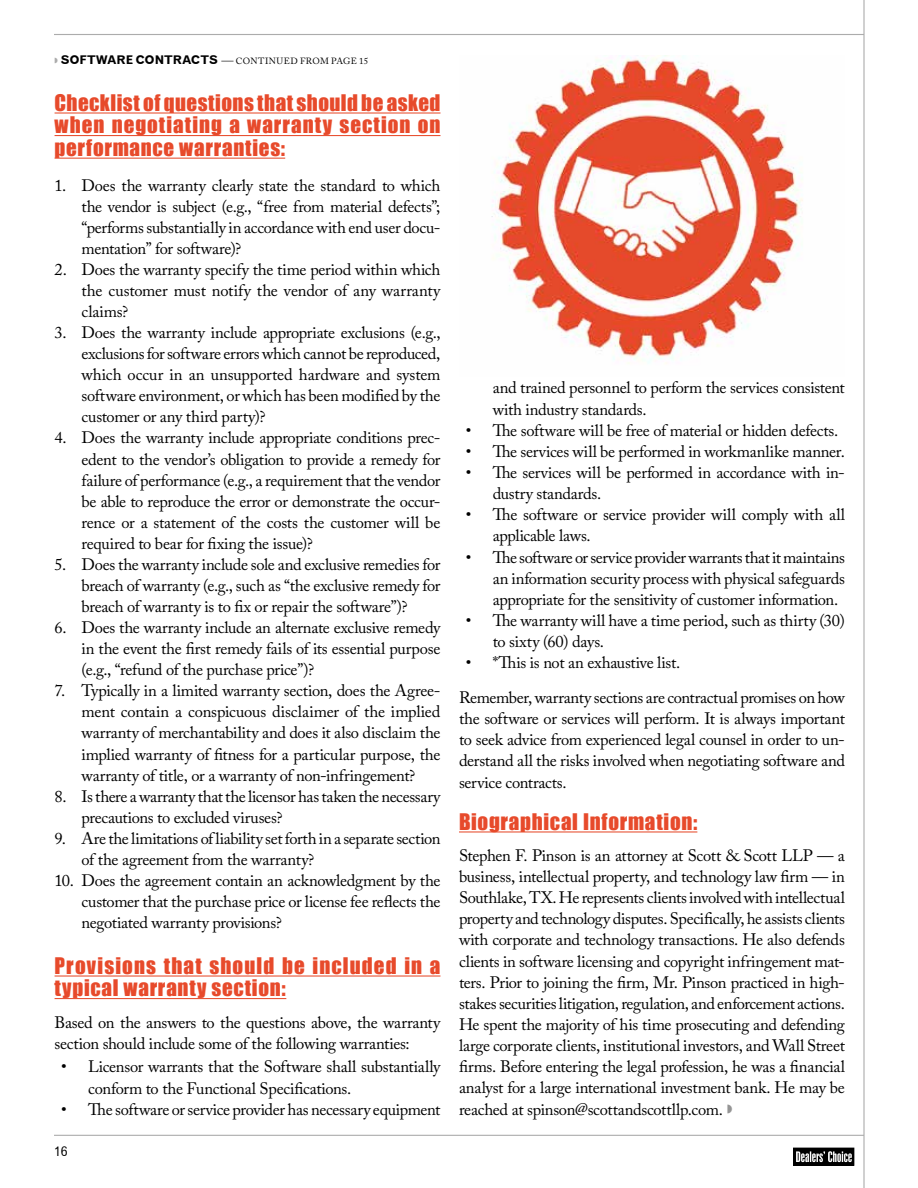
<style>
.page{position:relative;width:918px;height:1188px;background:#fff}
.page>*{position:absolute;margin:0;border:0;box-sizing:border-box;transform-origin:0 0}
.t1{font:21px/22.5px "Impact";letter-spacing:.04em;color:#e74a2b;text-align:justify}
.t2{font:16.5px/21px "Adobe Caslon Pro";letter-spacing:-.02em;color:#000;text-align:justify}
.t3{font:13.5px "Gothic 720 BT Roman B";color:#000}
.t4{font:9px "Adobe Caslon Pro";letter-spacing:.03em;color:#000}
.s1{font-family:"Gothic 720 BT Bold B";font-size:12px}
.s2{font-family:"Calisto";font-style:italic;font-size:12px}
</style>
<div class="page">
<div style="left:794px;top:1148px;width:60px;height:17px;background:#000"></div>
<div style="left:793px;top:1148px;width:61px;height:18px;border:1px solid #000"></div>
<svg style="left:796px;top:1151px;width:56px;height:11px"></svg>
<hr style="left:54px;top:1135px;width:810px;height:1px;background:#acacac">
<hr style="left:863px;top:0;width:2px;height:1188px;background:#acacac">
<hr style="left:54px;top:34px;width:810px;height:1px;background:#acacac">
<img style="left:491px;top:55px;width:312px;height:309px">
<hr style="left:55px;top:112px;width:385px;height:2px;background:#e74a2b">
<hr style="left:55px;top:135px;width:385px;height:1px;background:#e74a2b">
<hr style="left:55px;top:158px;width:230px;height:1px;background:#e74a2b">
<hr style="left:55px;top:975px;width:385px;height:2px;background:#e74a2b">
<hr style="left:55px;top:998px;width:231px;height:1px;background:#e74a2b">
<hr style="left:459px;top:831px;width:238px;height:2px;background:#e74a2b">
<p class="t4" style="left:61px;top:56px;width:309px"><span class="s1">SOFTWARE CONTRACTS</span> <span class="s2">—</span> CONTINUED FROM PAGE 15</p>
<p class="t1" style="left:55px;top:91px;width:387px">Checklist of questions that should be asked when negotiating a warranty section on performance warranties:</p>
<p class="t2" style="left:82px;top:174px;width:360px;text-indent:-27px">1. Does the warranty clearly state the standard to which the vendor is subject (e.g., “free from material defects”; “performs substantially in accordance with end user docu&shy;mentation” for software)?</p>
<p class="t2" style="left:82px;top:259px;width:360px;text-indent:-27px">2. Does the warranty specify the time period within which the customer must notify the vendor of any warranty claims?</p>
<p class="t2" style="left:82px;top:322px;width:361px;text-indent:-27px">3. Does the warranty include appropriate exclusions (e.g., exclusions for software errors which cannot be reproduced, which occur in an unsupported hardware and system software environment, or which has been modified by the customer or any third party)?</p>
<p class="t2" style="left:82px;top:427px;width:360px;text-indent:-27px">4. Does the warranty include appropriate conditions prec&shy;edent to the vendor’s obligation to provide a remedy for failure of performance (e.g., a requirement that the vendor be able to reproduce the error or demonstrate the occur&shy;rence or a statement of the costs the customer will be required to bear for fixing the issue)?</p>
<p class="t2" style="left:82px;top:554px;width:360px;text-indent:-27px">5. Does the warranty include sole and exclusive remedies for breach of warranty (e.g., such as “the exclusive remedy for breach of warranty is to fix or repair the software”)?</p>
<p class="t2" style="left:82px;top:617px;width:360px;text-indent:-27px">6. Does the warranty include an alternate exclusive remedy in the event the first remedy fails of its essential purpose (e.g., “refund of the purchase price”)?</p>
<p class="t2" style="left:82px;top:680px;width:360px;text-indent:-27px">7. Typically in a limited warranty section, does the Agree&shy;ment contain a conspicuous disclaimer of the implied warranty of merchantability and does it also disclaim the implied warranty of fitness for a particular purpose, the warranty of title, or a warranty of non-infringement?</p>
<p class="t2" style="left:82px;top:785px;width:360px;text-indent:-27px">8. Is there a warranty that the licensor has taken the necessary precautions to excluded viruses?</p>
<p class="t2" style="left:82px;top:828px;width:360px;text-indent:-27px">9. Are the limitations of liability set forth in a separate section of the agreement from the warranty?</p>
<p class="t2" style="left:82px;top:870px;width:360px;text-indent:-27px">10. Does the agreement contain an acknowledgment by the customer that the purchase price or license fee reflects the negotiated warranty provisions?</p>
<p class="t1" style="left:55px;top:954px;width:387px">Provisions that should be included in a typical warranty section:</p>
<p class="t2" style="left:55px;top:1012px;width:387px">Based on the answers to the questions above, the warranty section should include some of the following warranties:</p>
<p class="t2" style="left:88px;top:1056px;width:354px;text-indent:-27px">• Licensor warrants that the Software shall substantially conform to the Functional Specifications.</p>
<p class="t2" style="left:61px;top:1098px;width:381px">• The software or service provider has necessary equipment</p>
<p class="t3" style="left:54px;top:1143px;width:15px">16</p>
<p class="t2" style="left:493px;top:377px;width:354px">and trained personnel to perform the services consistent with industry standards.</p>
<p class="t2" style="left:466px;top:419px;width:374px">• The software will be free of material or hidden defects.</p>
<p class="t2" style="left:466px;top:441px;width:381px">• The services will be performed in workmanlike manner.</p>
<p class="t2" style="left:493px;top:462px;width:354px;text-indent:-27px">• The services will be performed in accordance with in&shy;dustry standards.</p>
<p class="t2" style="left:493px;top:504px;width:354px;text-indent:-27px">• The software or service provider will comply with all applicable laws.</p>
<p class="t2" style="left:493px;top:546px;width:354px;text-indent:-27px">• The software or service provider warrants that it maintains an information security process with physical safeguards appropriate for the sensitivity of customer information.</p>
<p class="t2" style="left:493px;top:610px;width:354px;text-indent:-27px">• The warranty will have a time period, such as thirty (30) to sixty (60) days.</p>
<p class="t2" style="left:459px;top:645px;width:387px;line-height:34.7px;text-indent:7px">• *This is not an exhaustive list.<br>Remember, warranty sections are contractual promises on how</p>
<p class="t2" style="left:459px;top:708px;width:387px">the software or services will perform. It is always important to seek advice from experienced legal counsel in order to un&shy;derstand all the risks involved when negotiating software and service contracts.</p>
<p class="t1" style="left:459px;top:810px;width:240px">Biographical Information:</p>
<p class="t2" style="left:459px;top:845px;width:387px">Stephen F. Pinson is an attorney at Scott &amp; Scott LLP — a business, intellectual property, and technology law firm — in Southlake, TX. He represents clients involved with intellectual property and technology disputes. Specifically, he assists clients with corporate and technology transactions. He also defends clients in software licensing and copyright infringement mat&shy;ters. Prior to joining the firm, Mr. Pinson practiced in high&shy;stakes securities litigation, regulation, and enforcement actions.<br>He spent the majority of his time prosecuting and defending large corporate clients, institutional investors, and Wall Street firms. Before entering the legal profession, he was a financial analyst for a large international investment bank. He may be reached at spinson@scottandscottllp.com.</p>
</div>
